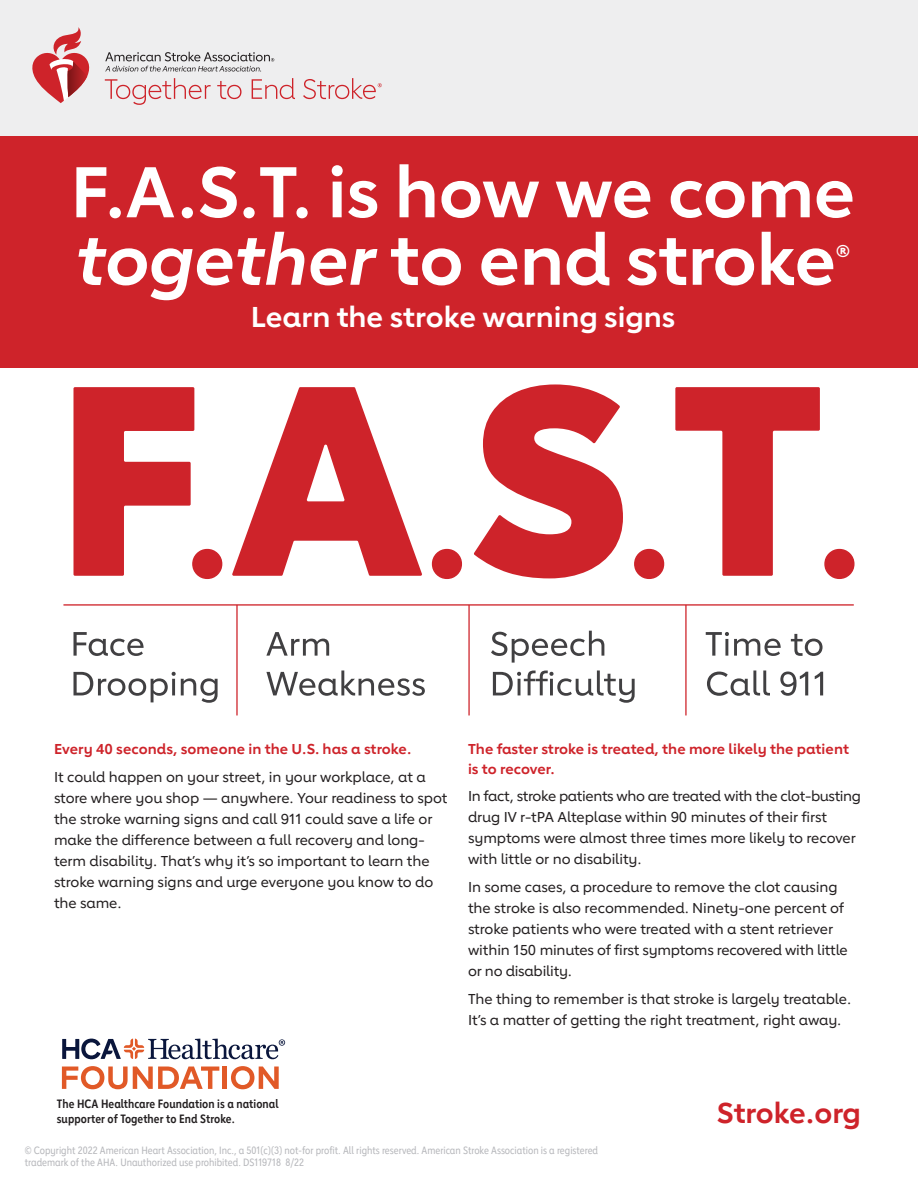
<style>
.page{position:relative;width:918px;height:1188px;background:#fff}
.page>*{position:absolute;margin:0;border:0;box-sizing:border-box;transform-origin:0 0}
.Subhead{font:700 70.5px/67.5px "Lub Dub";letter-spacing:-.005em;color:#fff}
.Subhead-2{font:700 31.5px "Lub Dub";color:#fff}
.Subhead-3{font:700 28.5px "Lub Dub";color:#fff}
.Subhead-4{font:700 28.5px "Lub Dub";color:#ce232a}
.t1{font:500 14.25px/21px "Lub Dub";letter-spacing:-.005em;color:#231f20}
.t2{font:700 14.25px/19.8px "Lub Dub";letter-spacing:.005em;color:#ce232a}
.Body_Copy{font:700 12px/15px "Lub Dub Condensed";letter-spacing:.005em;color:#231f20}
.t3{font:10.5px/12.6px "Lub Dub Condensed";color:#b6b7bb}
.s1{font-style:italic}
</style>
<div class="page">
<div style="left:0;top:0;width:918px;height:162px;background:#eeeeef"></div>
<div style="left:0;top:136px;width:918px;height:231px;background:#ce232a"></div>
<svg style="left:32px;top:27px;width:58px;height:76px"></svg>
<svg style="left:105px;top:78px;width:106px;height:27px"></svg>
<svg style="left:217px;top:81px;width:25px;height:18px"></svg>
<svg style="left:252px;top:78px;width:43px;height:21px"></svg>
<svg style="left:303px;top:78px;width:79px;height:21px"></svg>
<svg style="left:105px;top:52px;width:169px;height:20px"></svg>
<svg style="left:73px;top:387px;width:150px;height:192px"></svg>
<svg style="left:232px;top:387px;width:190px;height:189px"></svg>
<svg style="left:431px;top:548px;width:31px;height:31px"></svg>
<svg style="left:474px;top:384px;width:149px;height:194px"></svg>
<svg style="left:634px;top:548px;width:31px;height:31px"></svg>
<svg style="left:675px;top:387px;width:180px;height:192px"></svg>
<svg style="left:73px;top:632px;width:71px;height:24px"></svg>
<svg style="left:73px;top:672px;width:145px;height:31px"></svg>
<svg style="left:266px;top:632px;width:63px;height:24px"></svg>
<svg style="left:266px;top:670px;width:159px;height:26px"></svg>
<svg style="left:491px;top:631px;width:113px;height:32px"></svg>
<svg style="left:493px;top:670px;width:142px;height:33px"></svg>
<svg style="left:706px;top:632px;width:75px;height:24px"></svg>
<svg style="left:791px;top:634px;width:32px;height:22px"></svg>
<svg style="left:707px;top:670px;width:63px;height:26px"></svg>
<svg style="left:780px;top:672px;width:28px;height:24px"></svg>
<svg style="left:815px;top:672px;width:8px;height:23px"></svg>
<hr style="left:63px;top:604px;width:791px;height:2px;background:#ce232a">
<hr style="left:236px;top:605px;width:2px;height:110px;background:#ce232a">
<hr style="left:468px;top:605px;width:2px;height:110px;background:#ce232a">
<hr style="left:685px;top:605px;width:2px;height:110px;background:#ce232a">
<svg style="left:62px;top:1066px;width:157px;height:23px"></svg>
<div style="left:222px;top:1067px;width:5px;height:22px;background:#e15927"></div>
<svg style="left:231px;top:1066px;width:48px;height:23px"></svg>
<svg style="left:62px;top:1039px;width:223px;height:20px"></svg>
<p class="Subhead" style="left:70px;top:158px;width:786px">F.A.S.T. is how we come <span class="s1">together</span> to end stroke</p>
<p class="Subhead-2" style="left:836px;top:237px;width:16px">®</p>
<p class="Subhead-3" style="left:251px;top:300px;width:426px">Learn the stroke warning signs</p>
<p class="t2" style="left:54px;top:739px;width:359px">Every 40 seconds, someone in the U.S. has a stroke.</p>
<p class="t1" style="left:54px;top:766px;width:395px">It could happen on your street, in your workplace, at a store where you shop — anywhere. Your readiness to spot the stroke warning signs and call 911 could save a life or make the difference between a full recovery and long&shy;term disability. That’s why it’s so important to learn the stroke warning signs and urge everyone you know to do the same.</p>
<p class="t2" style="left:468px;top:739px;width:383px">The faster stroke is treated, the more likely the patient is to recover.</p>
<p class="t1" style="left:468px;top:786px;width:395px">In fact, stroke patients who are treated with the clot-busting drug IV r-tPA Alteplase within 90 minutes of their first symptoms were almost three times more likely to recover with little or no disability.</p>
<p class="t1" style="left:468px;top:876px;width:381px">In some cases, a procedure to remove the clot causing the stroke is also recommended. Ninety-one percent of stroke patients who were treated with a stent retriever within 150 minutes of first symptoms recovered with little or no disability.</p>
<p class="t1" style="left:468px;top:988px;width:385px">The thing to remember is that stroke is largely treatable.<br>It’s a matter of getting the right treatment, right away.</p>
<p class="Body_Copy" style="left:57px;top:1096px;width:223px">The HCA Healthcare Foundation is a national supporter of Together to End Stroke.</p>
<p class="Subhead-4" style="left:717px;top:1096px;width:146px">Stroke.org</p>
<p class="t3" style="left:25px;top:1144px;width:575px">© Copyright 2022 American Heart Association, Inc., a 501(c)(3) not-for profit. All rights reserved. American Stroke Association is a registered trademark of the AHA. Unauthorized use prohibited. DS119718 8/22</p>
</div>
